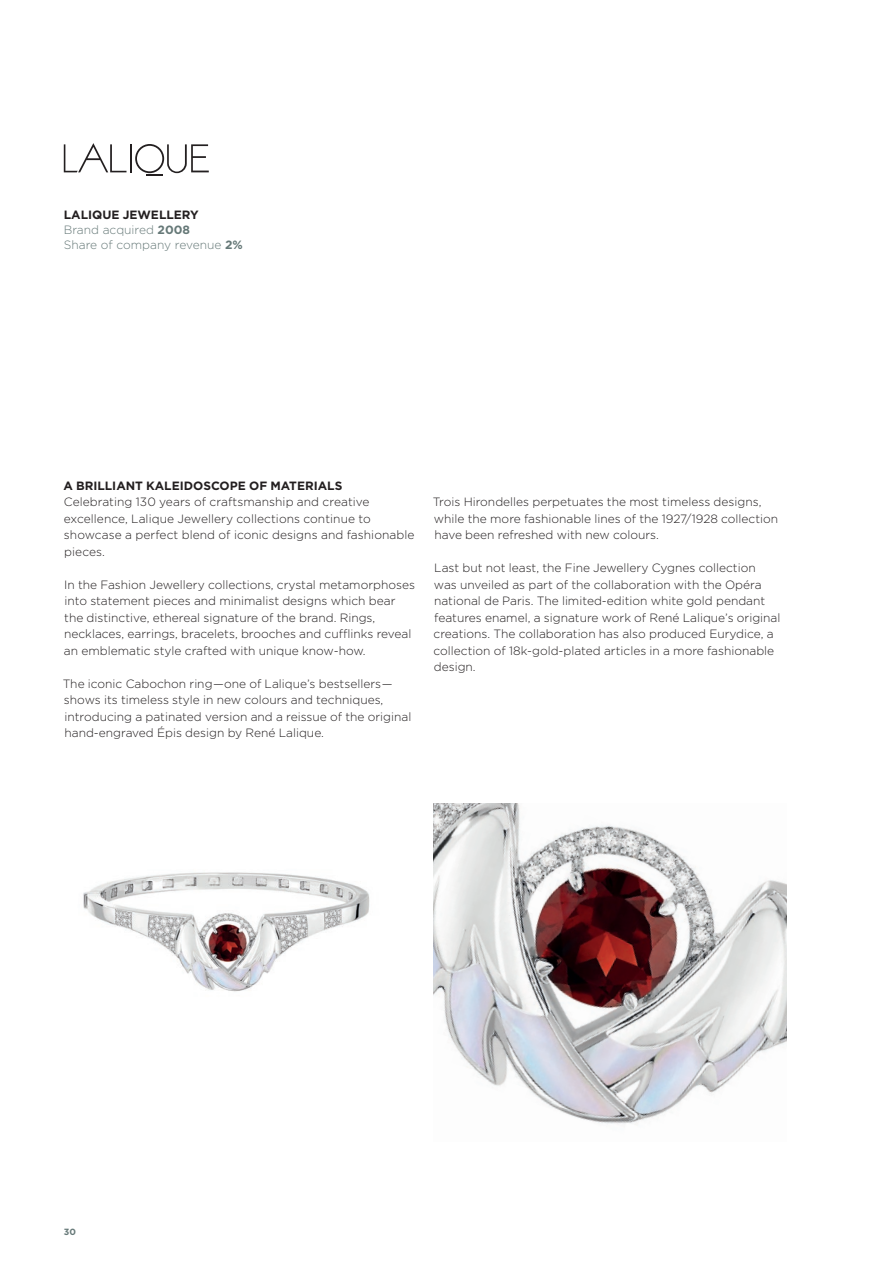
<style>
.page{position:relative;width:893px;height:1263px;background:#fff}
.page>*{position:absolute;margin:0;border:0;box-sizing:border-box;transform-origin:0 0}
.t1{font:300 12px/16.5px "Gotham";color:#231f20}
.t2{font:300 12px/15px "Gotham";color:#667978}
.t3{font:700 12px "Gotham";color:#231f20}
.t4{font:700 9px "Gotham";color:#667978}
.s1{font-weight:700;color:#231f20}
.s2{font-weight:700}
.s3{font-family:"Gotham HTF"}
</style>
<div class="page">
<hr style="left:130px;top:144px;width:2px;height:28px;background:#231f20">
<svg style="left:64px;top:143px;width:62px;height:29px"></svg>
<svg style="left:135px;top:144px;width:74px;height:32px"></svg>
<img style="left:434px;top:803px;width:353px;height:322px">
<img style="left:83px;top:872px;width:287px;height:120px">
<p class="t2" style="left:64px;top:207px;width:181px"><span class="s1">LALIQUE JEWELLERY<br></span>Brand acquired <span class="s2">2008<br></span>Share of company revenue <span class="s2">2%</span></p>
<p class="t3" style="left:63px;top:477px;width:281px">A BRILLIANT KALEIDOSCOPE OF MATERIALS</p>
<p class="t1" style="left:64px;top:493px;width:352px">Celebrating 130 years of craftsmanship and creative excellence, Lalique Jewellery collections continue to showcase a perfect blend of iconic designs and fashionable pieces.</p>
<p class="t1" style="left:64px;top:576px;width:353px">In the Fashion Jewellery collections, crystal metamorphoses into statement pieces and minimalist designs which bear the distinctive, ethereal signature of the brand. Rings, necklaces, earrings, bracelets, brooches and cufflinks reveal an emblematic style crafted with unique know-how.</p>
<p class="t1" style="left:63px;top:675px;width:350px">The iconic Cabochon ring—one of Lalique’s bestsellers— shows its timeless style in new colours and techniques, introducing a patinated version and a reissue of the original hand-engraved <span class="s3">Épis</span> design by René Lalique.</p>
<p class="t1" style="left:433px;top:493px;width:347px">Trois Hirondelles perpetuates the most timeless designs, while the more fashionable lines of the 1927/1928 collection have been refreshed with new colours.</p>
<p class="t1" style="left:434px;top:559px;width:348px">Last but not least, the Fine Jewellery Cygnes collection was unveiled as part of the collaboration with the Opéra national de Paris. The limited-edition white gold pendant features enamel, a signature work of René Lalique’s original creations. The collaboration has also produced Eurydice, a collection of 18k-gold-plated articles in a more fashionable design.</p>
<p class="t4" style="left:64px;top:1225px;width:14px">30</p>
</div>
